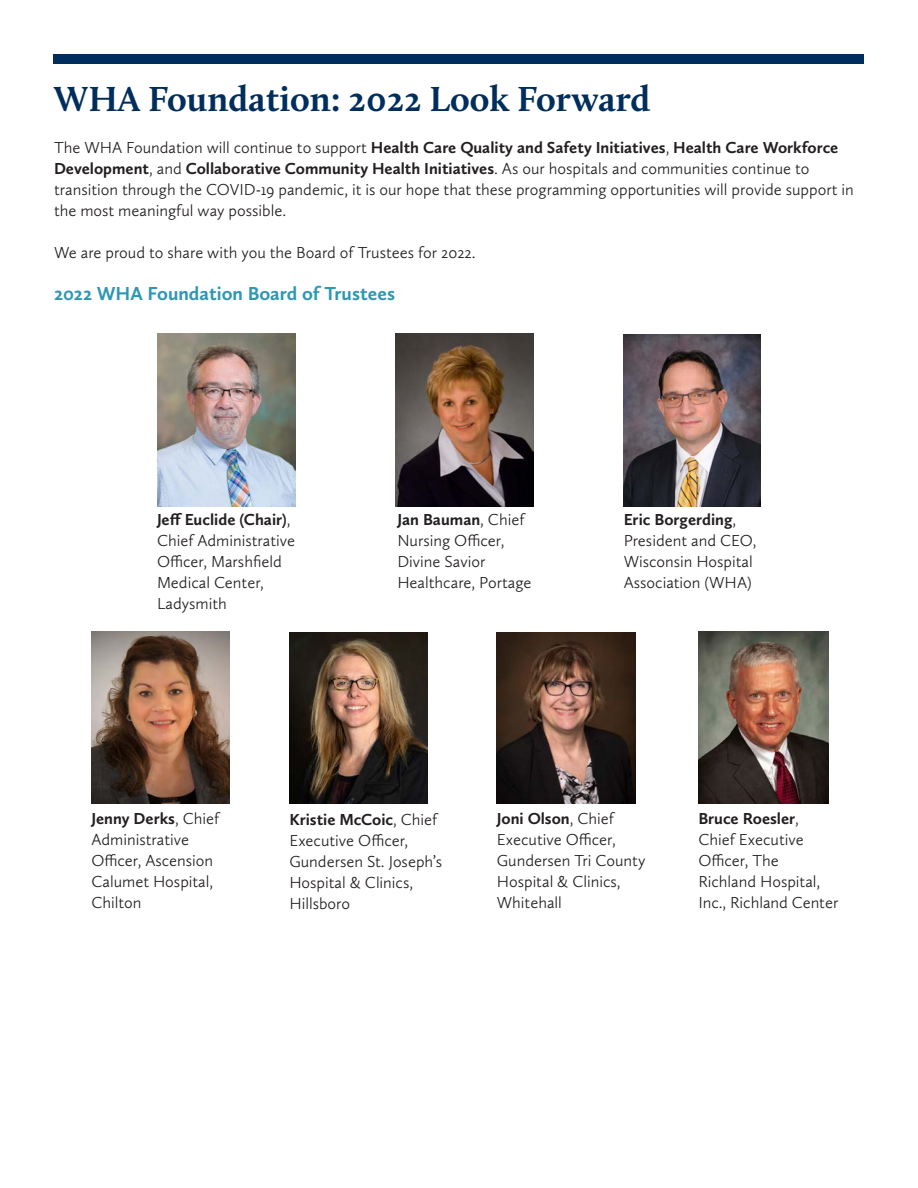
<style>
.page{position:relative;width:918px;height:1188px;background:#fff}
.page>*{position:absolute;margin:0;border:0;box-sizing:border-box;transform-origin:0 0}
.Heading{font:700 36px "Calluna";color:#002e5c}
.Body_Text{font:700 19.5px "Calluna Sans";color:#2e97b4}
.Body_Text-2{font:300 16.5px/21px "Calluna Sans";color:#231f20}
.s1{font-weight:700}
</style>
<div class="page">
<img style="left:157px;top:333px;width:138px;height:173px">
<img style="left:396px;top:333px;width:137px;height:173px">
<img style="left:624px;top:334px;width:137px;height:172px">
<img style="left:497px;top:632px;width:138px;height:172px">
<img style="left:289px;top:632px;width:139px;height:172px">
<img style="left:698px;top:631px;width:130px;height:172px">
<img style="left:91px;top:631px;width:139px;height:173px">
<div style="left:54px;top:54px;width:810px;height:10px;background:#002e5c"></div>
<p class="Heading" style="left:54px;top:77px;width:598px">WHA Foundation: 2022 Look Forward</p>
<p class="Body_Text-2" style="left:54px;top:137px;width:801px">The WHA Foundation will continue to support <span class="s1">Health Care Quality and Safety Initiatives</span>, <span class="s1">Health Care Workforce Development</span>, and <span class="s1">Collaborative Community Health Initiatives</span>. As our hospitals and communities continue to transition through the COVID-19 pandemic, it is our hope that these programming opportunities will provide support in the most meaningful way possible.</p>
<p class="Body_Text-2" style="left:54px;top:242px;width:423px">We are proud to share with you the Board of Trustees for 2022.</p>
<p class="Body_Text" style="left:54px;top:281px;width:343px">2022 WHA Foundation Board of Trustees</p>
<p class="Body_Text-2" style="left:157px;top:509px;width:140px"><span class="s1">Jeff Euclide (Chair)</span>,<br>Chief Administrative<br>Officer, Marshfield<br>Medical Center,<br>Ladysmith</p>
<p class="Body_Text-2" style="left:397px;top:509px;width:136px"><span class="s1">Jan Bauman</span>, Chief<br>Nursing Officer,<br>Divine Savior<br>Healthcare, Portage</p>
<p class="Body_Text-2" style="left:624px;top:508px;width:134px"><span class="s1">Eric Borgerding</span>,<br>President and CEO,<br>Wisconsin Hospital<br>Association (WHA)</p>
<p class="Body_Text-2" style="left:91px;top:808px;width:129px"><span class="s1">Jenny Derks</span>, Chief<br>Administrative<br>Officer, Ascension<br>Calumet Hospital,<br>Chilton</p>
<p class="Body_Text-2" style="left:289px;top:809px;width:154px"><span class="s1">Kristie McCoic</span>, Chief<br>Executive Officer,<br>Gundersen St. Joseph’s<br>Hospital &amp; Clinics,<br>Hillsboro</p>
<p class="Body_Text-2" style="left:497px;top:808px;width:150px"><span class="s1">Joni Olson</span>, Chief<br>Executive Officer,<br>Gundersen Tri County<br>Hospital &amp; Clinics,<br>Whitehall</p>
<p class="Body_Text-2" style="left:698px;top:808px;width:142px"><span class="s1">Bruce Roesler</span>,<br>Chief Executive<br>Officer, The<br>Richland Hospital,<br>Inc., Richland Center</p>
</div>
